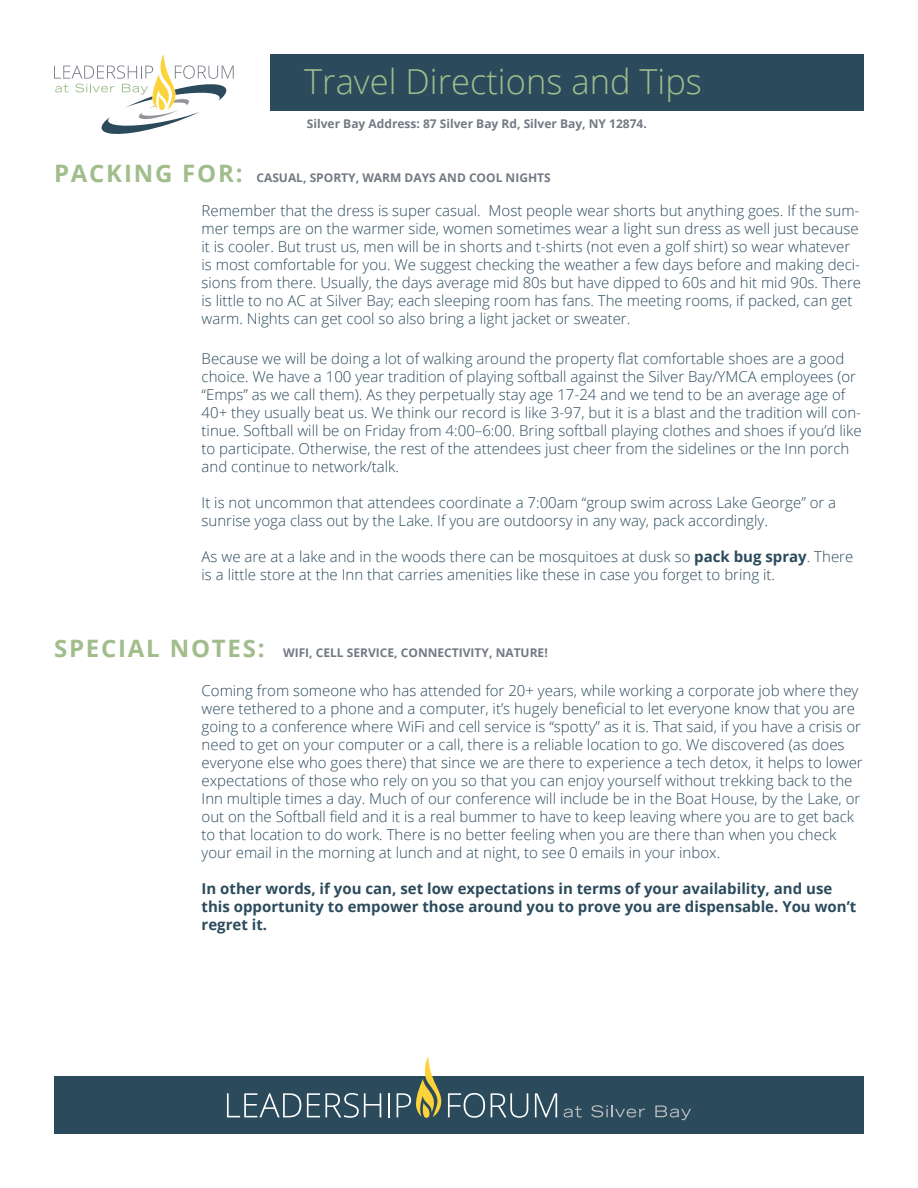
<style>
.page{position:relative;width:918px;height:1188px;background:#fff}
.page>*{position:absolute;margin:0;border:0;box-sizing:border-box;transform-origin:0 0}
.t1{font:300 34.5px "Open Sans";color:#a1bd8c}
.t2{font:700 24px "Open Sans";letter-spacing:.075em;color:#a1bd8c}
.t3{font:300 15px/18px "Open Sans";color:#2b4b5c}
.t4{font:700 15px/18px "Open Sans";color:#2b4b5c}
.t5{font:700 12px "Open Sans";color:#737a83}
.s1{font-weight:700}
.s2{font-size:24px;color:#a1bd8c}
</style>
<div class="page">
<div style="left:270px;top:54px;width:594px;height:56px;background:#2b4b5c"></div>
<svg style="left:54px;top:54px;width:180px;height:80px"></svg>
<div style="left:54px;top:1076px;width:810px;height:58px;background:#2b4b5c"></div>
<svg style="left:564px;top:1106px;width:18px;height:12px"></svg>
<svg style="left:591px;top:1105px;width:54px;height:13px"></svg>
<svg style="left:655px;top:1106px;width:36px;height:14px"></svg>
<svg style="left:227px;top:1093px;width:74px;height:24px"></svg>
<svg style="left:307px;top:1093px;width:74px;height:25px"></svg>
<hr style="left:388px;top:1093px;width:2px;height:24px;background:#fff">
<svg style="left:448px;top:1093px;width:37px;height:25px"></svg>
<svg style="left:491px;top:1093px;width:37px;height:25px"></svg>
<svg style="left:535px;top:1093px;width:22px;height:24px"></svg>
<svg style="left:397px;top:1057px;width:44px;height:61px"></svg>
<h1 class="t1" style="left:304px;top:58px;width:399px">Travel Directions and Tips</h1>
<p class="t5" style="left:307px;top:115px;width:341px">Silver Bay Address: 87 Silver Bay Rd, Silver Bay, NY 12874.</p>
<h2 class="t2" style="left:54px;top:156px;width:190px">PACKING FOR:</h2>
<p class="t3" style="left:202px;top:202px;width:661px">Remember that the dress is super casual. Most people wear shorts but anything goes. If the sum&shy;mer temps are on the warmer side, women sometimes wear a light sun dress as well just because it is cooler. But trust us, men will be in shorts and t-shirts (not even a golf shirt) so wear whatever is most comfortable for you. We suggest checking the weather a few days before and making deci&shy;sions from there. Usually, the days average mid 80s but have dipped to 60s and hit mid 90s. There is little to no AC at Silver Bay; each sleeping room has fans. The meeting rooms, if packed, can get warm. Nights can get cool so also bring a light jacket or sweater.</p>
<p class="t3" style="left:202px;top:349px;width:662px">Because we will be doing a lot of walking around the property flat comfortable shoes are a good choice. We have a 100 year tradition of playing softball against the Silver Bay/YMCA employees (or “Emps” as we call them). As they perpetually stay age 17-24 and we tend to be an average age of 40+ they usually beat us. We think our record is like 3-97, but it is a blast and the tradition will con&shy;tinue. Softball will be on Friday from 4:00–6:00. Bring softball playing clothes and shoes if you’d like to participate. Otherwise, the rest of the attendees just cheer from the sidelines or the Inn porch and continue to network/talk.</p>
<p class="t3" style="left:202px;top:493px;width:636px">It is not uncommon that attendees coordinate a 7:00am “group swim across Lake George” or a sunrise yoga class out by the Lake. If you are outdoorsy in any way, pack accordingly.</p>
<p class="t3" style="left:202px;top:547px;width:653px">As we are at a lake and in the woods there can be mosquitoes at dusk so <span class="s1">pack bug spray</span>. There is a little store at the Inn that carries amenities like these in case you forget to bring it.</p>
<p class="t5" style="left:256px;top:169px;width:296px">CASUAL, SPORTY, WARM DAYS AND COOL NIGHTS</p>
<p class="t5" style="left:54px;top:644px;width:495px"><span class="s2">SPECIAL NOTES:</span> WIFI, CELL SERVICE, CONNECTIVITY, NATURE!</p>
<p class="t3" style="left:202px;top:681px;width:663px">Coming from someone who has attended for 20+ years, while working a corporate job where they were tethered to a phone and a computer, it’s hugely beneficial to let everyone know that you are going to a conference where WiFi and cell service is “spotty” as it is. That said, if you have a crisis or need to get on your computer or a call, there is a reliable location to go. We discovered (as does everyone else who goes there) that since we are there to experience a tech detox, it helps to lower expectations of those who rely on you so that you can enjoy yourself without trekking back to the Inn multiple times a day. Much of our conference will include be in the Boat House, by the Lake, or out on the Softball field and it is a real bummer to have to keep leaving where you are to get back to that location to do work. There is no better feeling when you are there than when you check your email in the morning at lunch and at night, to see 0 emails in your inbox.</p>
<p class="t4" style="left:202px;top:879px;width:656px">In other words, if you can, set low expectations in terms of your availability, and use this opportunity to empower those around you to prove you are dispensable. You won’t regret it.</p>
</div>
